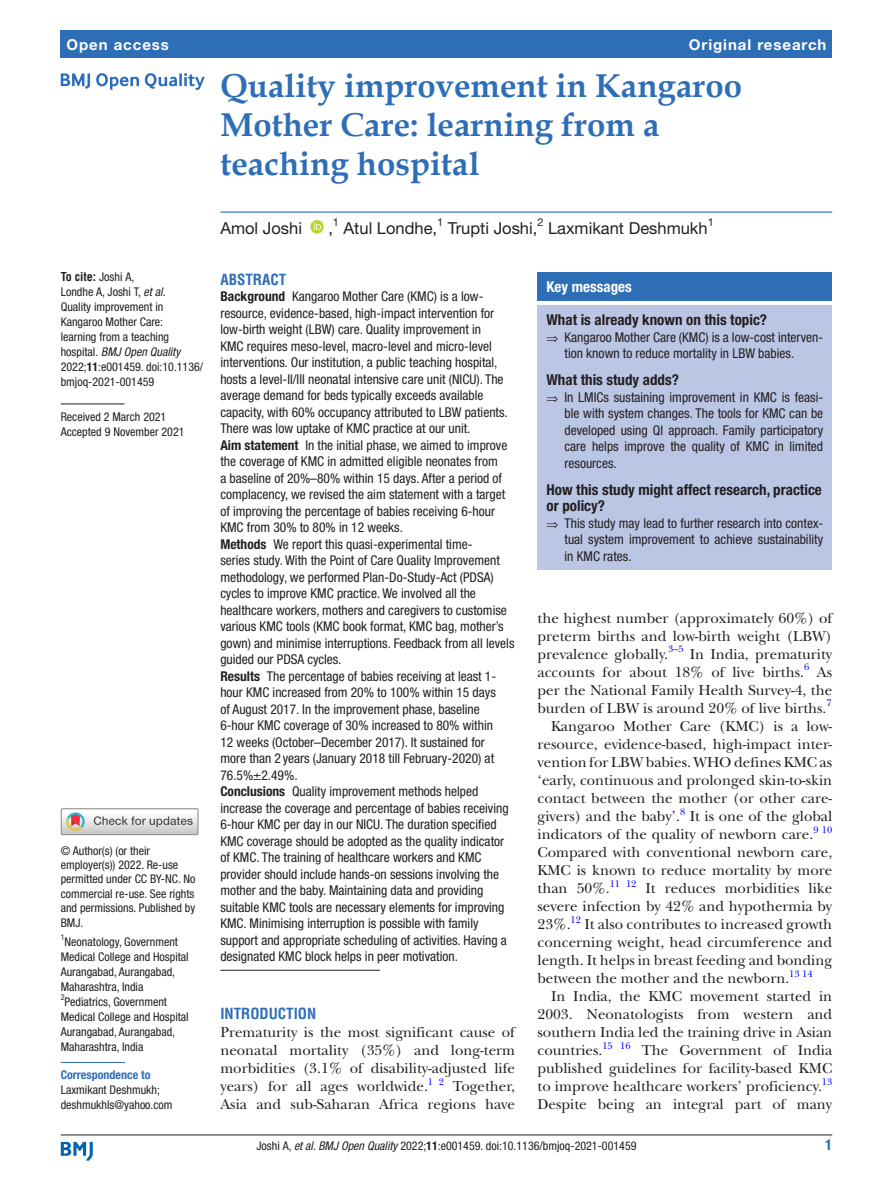
<style>
.page{position:relative;width:893px;height:1191px;background:#fff}
.page>*{position:absolute;margin:0;border:0;box-sizing:border-box;transform-origin:0 0}
.t1{font:700 33px/39px "Book Antiqua";color:#2e6eb7}
.t2{font:16.5px "Helvetica Neue LT Std";color:#231f20}
.t3{font:15px/18px "New Baskerville";color:#231f20;text-align:justify}
.t4{font:700 condensed 15px/16.5px "Helvetica Neue LT Std";color:#231f20}
.t5{font:700 15px "Helvetica Neue LT Std";letter-spacing:.065em;color:#fff}
.t6{font:700 condensed 15px "Helvetica LT Std";color:#2e6eb7}
.t7{font:700 condensed 15px "Helvetica Neue LT Std";color:#fff}
.t8{font:700 condensed 15px "Helvetica";color:#2e6eb7}
.t9{font:700 condensed 15px "Helvetica Neue LT Std";color:#2e6eb7}
.t10{font:condensed 13.5px/16.5px "Helvetica Neue LT Std";color:#231f20}
.t11{font:condensed 12px/15px "Helvetica Neue LT Std";color:#231f20}
.t12{font:700 condensed 12px "Helvetica Neue LT Std";color:#2e6eb7}
.t13{font:700 condensed 12px "Helvetica LT Std";color:#231f20}
.t14{font:10.95px "Helvetica Neue LT Std";color:#231f20}
.t15{font:9.9px "New Baskerville";color:#00f}
.t16{font:condensed 7.95px "Helvetica Neue LT Std";color:#231f20}
.s1{font-family:"Helvetica Neue LT Std";font-weight:400}
.s2{font-style:italic}
.s3{font-weight:700}
</style>
<div class="page">
<hr style="left:61px;top:1134px;width:771px;height:1px;background:#231f20">
<svg style="left:61px;top:1141px;width:32px;height:19px"></svg>
<div style="left:61px;top:31px;width:771px;height:27px;background:#2e6eb7"></div>
<hr style="left:220px;top:211px;width:612px;height:2px;background:#2e6eb7">
<svg style="left:310px;top:220px;width:14px;height:14px"></svg>
<hr style="left:61px;top:403px;width:64px;height:1px;background:#231f20">
<hr style="left:61px;top:1062px;width:64px;height:1px;background:#2e6eb7">
<div style="left:61px;top:808px;width:138px;height:27px;border:1px solid #969090"></div>
<svg style="left:61px;top:808px;width:137px;height:26px"></svg>
<svg style="left:61px;top:73px;width:144px;height:17px"></svg>
<hr style="left:220px;top:970px;width:160px;height:1px;background:#231f20">
<div style="left:538px;top:273px;width:294px;height:28px;background:#2e6eb7"></div>
<div style="left:538px;top:305px;width:294px;height:265px;background:#bbc6e5"></div>
<p class="t5" style="left:66px;top:35px;width:104px">Open access</p>
<p class="t13" style="left:61px;top:269px;width:75px">To cite: <span class="s1">Joshi A,</span></p>
<p class="t11" style="left:61px;top:284px;width:144px">Londhe A, Joshi T, <span class="s2">et al</span>.<br>Quality improvement in<br>Kangaroo Mother Care:<br>learning from a teaching hospital. <span class="s2">BMJ Open Quality<br></span>2022;<span class="s3">11</span>:e001459. doi:10.1136/ bmjoq-2021-001459</p>
<p class="t11" style="left:61px;top:409px;width:125px">Received 2 March 2021<br>Accepted 9 November 2021</p>
<p class="t11" style="left:61px;top:843px;width:136px;line-height:14.4px">© Author(s) (or their employer(s)) 2022. Re-use permitted under CC BY-NC. No commercial re-use. See rights and permissions. Published by<br>BMJ.</p>
<p class="t16" style="left:61px;top:933px;width:5px">1</p>
<p class="t11" style="left:61px;top:934px;width:129px;text-indent:4px">Neonatology, Government<br>Medical College and Hospital<br>Aurangabad, Aurangabad,<br>Maharashtra, India<br><sup>2</sup>Pediatrics, Government<br>Medical College and Hospital<br>Aurangabad, Aurangabad,<br>Maharashtra, India</p>
<p class="t12" style="left:61px;top:1067px;width:91px">Correspondence to</p>
<p class="t11" style="left:61px;top:1082px;width:113px">Laxmikant Deshmukh; deshmukhls@yahoo.com</p>
<p class="t5" style="left:689px;top:35px;width:139px">Original research</p>
<h1 class="t1" style="left:220px;top:66px;width:523px">Quality improvement in Kangaroo<br>Mother Care: learning from a teaching hospital</h1>
<p class="t2" style="left:220px;top:218px;width:83px">Amol Joshi</p>
<p class="t2" style="left:328px;top:218px;width:6px">,</p>
<p class="t14" style="left:333px;top:216px;width:8px">1</p>
<p class="t2" style="left:344px;top:218px;width:95px">Atul Londhe,</p>
<p class="t14" style="left:437px;top:216px;width:8px">1</p>
<p class="t2" style="left:448px;top:218px;width:91px">Trupti Joshi,</p>
<p class="t14" style="left:537px;top:216px;width:8px">2</p>
<p class="t2" style="left:548px;top:218px;width:161px">Laxmikant Deshmukh</p>
<p class="t14" style="left:708px;top:216px;width:8px">1</p>
<p class="t8" style="left:220px;top:270px;width:67px">ABSTRACT</p>
<p class="t10" style="left:220px;top:288px;width:296px"><span class="s3">Background</span> Kangaroo Mother Care (KMC) is a low&shy;resource, evidence-based, high-impact intervention for low-birth weight (LBW) care. Quality improvement in<br>KMC requires meso-level, macro-level and micro-level interventions. Our institution, a public teaching hospital, hosts a level-II/III neonatal intensive care unit (NICU). The average demand for beds typically exceeds available capacity, with 60% occupancy attributed to LBW patients.<br>There was low uptake of KMC practice at our unit.<br><span class="s3">Aim statement</span> In the initial phase, we aimed to improve the coverage of KMC in admitted eligible neonates from<br>a baseline of 20%–80% within 15 days. After a period of complacency, we revised the aim statement with a target of improving the percentage of babies receiving 6-hour KMC from 30% to 80% in 12 weeks.<br><span class="s3">Methods</span> We report this quasi-experimental time-<br>series study. With the Point of Care Quality Improvement methodology, we performed Plan-Do-Study-Act (PDSA) cycles to improve KMC practice. We involved all the healthcare workers, mothers and caregivers to customise various KMC tools (KMC book format, KMC bag, mother’s gown) and minimise interruptions. Feedback from all levels guided our PDSA cycles.<br><span class="s3">Results</span> The percentage of babies receiving at least 1- hour KMC increased from 20% to 100% within 15 days<br>of August 2017. In the improvement phase, baseline 6-hour KMC coverage of 30% increased to 80% within<br>12 weeks (October–December 2017). It sustained for<br>more than 2 years (January 2018 till February-2020) at 76.5%±2.49%.<br><span class="s3">Conclusions</span> Quality improvement methods helped increase the coverage and percentage of babies receiving 6-hour KMC per day in our NICU. The duration specified KMC coverage should be adopted as the quality indicator of KMC. The training of healthcare workers and KMC provider should include hands-on sessions involving the mother and the baby. Maintaining data and providing suitable KMC tools are necessary elements for improving KMC. Minimising interruption is possible with family support and appropriate scheduling of activities. Having a designated KMC block helps in peer motivation.</p>
<p class="t6" style="left:220px;top:1004px;width:97px">INTRODUCTION</p>
<p class="t3" style="left:220px;top:1023px;width:296px">Prematurity is the most significant cause of neonatal mortality (35%) and long-term morbidities (3.1% of disability-adjusted life years) for all ages worldwide.</p>
<p class="t15" style="left:428px;top:1075px;width:18px">1 2</p>
<p class="t3" style="left:220px;top:1077px;width:296px;text-align:right">Together,<br>Asia and sub-Saharan Africa regions have</p>
<p class="t7" style="left:547px;top:278px;width:87px">Key messages</p>
<p class="t4" style="left:547px;top:311px;width:222px">What is already known on this topic?</p>
<p class="t10" style="left:565px;top:328px;width:260px;text-indent:-18px">⇒ Kangaroo Mother Care (KMC) is a low-cost interven&shy;tion known to reduce mortality in LBW babies.</p>
<p class="t4" style="left:547px;top:371px;width:134px">What this study adds?</p>
<p class="t10" style="left:565px;top:388px;width:260px;text-align:justify;text-indent:-18px">⇒ In LMICs sustaining improvement in KMC is feasi&shy;ble with system changes. The tools for KMC can be developed using QI approach. Family participatory care helps improve the quality of KMC in limited resources.</p>
<p class="t4" style="left:547px;top:481px;width:277px">How this study might affect research, practice or policy?</p>
<p class="t10" style="left:565px;top:514px;width:260px;text-align:justify;text-indent:-18px">⇒ This study may lead to further research into contex&shy;tual system improvement to achieve sustainability in KMC rates.</p>
<p class="t3" style="left:538px;top:609px;width:296px">the highest number (approximately 60%) of preterm births and low-birth weight (LBW) prevalence globally.<sup>3–5</sup> In India, prematurity accounts for about 18% of live births.</p>
<p class="t15" style="left:804px;top:661px;width:7px">6</p>
<p class="t3" style="left:538px;top:663px;width:296px;text-indent:279px">As per the National Family Health Survey-4, the burden of LBW is around 20% of live births.</p>
<p class="t15" style="left:826px;top:697px;width:7px">7</p>
<p class="t3" style="left:538px;top:717px;width:296px;text-indent:14px">Kangaroo Mother Care (KMC) is a low&shy;resource, evidence-based, high-impact inter&shy;vention for LBW babies. WHO defines KMC as ‘early, continuous and prolonged skin-to-skin contact between the mother (or other care&shy;givers) and the baby’.</p>
<p class="t15" style="left:680px;top:805px;width:7px">8</p>
<p class="t3" style="left:538px;top:807px;width:296px;text-indent:152px">It is one of the global indicators of the quality of newborn care.</p>
<p class="t15" style="left:813px;top:823px;width:20px">9 10</p>
<p class="t3" style="left:538px;top:843px;width:296px">Compared with conventional newborn care, KMC is known to reduce mortality by more than 50%.</p>
<p class="t15" style="left:610px;top:877px;width:28px">11 12</p>
<p class="t3" style="left:538px;top:879px;width:296px;text-indent:108px">It reduces morbidities like severe infection by 42% and hypothermia by 23%.</p>
<p class="t15" style="left:571px;top:913px;width:12px">12</p>
<p class="t3" style="left:538px;top:915px;width:296px;text-indent:47px">It also contributes to increased growth concerning weight, head circumference and length. It helps in breast feeding and bonding between the mother and the newborn.</p>
<p class="t15" style="left:789px;top:967px;width:25px">13 14</p>
<p class="t3" style="left:538px;top:987px;width:296px;text-indent:14px">In India, the KMC movement started in 2003. Neonatologists from western and southern India led the training drive in Asian countries.</p>
<p class="t15" style="left:602px;top:1039px;width:30px">15 16</p>
<p class="t3" style="left:538px;top:1041px;width:296px;text-indent:104px">The Government of India published guidelines for facility-based KMC to improve healthcare workers’ proficiency.</p>
<p class="t15" style="left:822px;top:1075px;width:12px">13</p>
<p class="t3" style="left:538px;top:1095px;width:296px">Despite being an integral part of many</p>
<p class="t11" style="left:256px;top:1137px;width:382px">Joshi A, <span class="s2">et al</span>. <span class="s2">BMJ Open Quality</span> 2022;<span class="s3">11</span>:e001459. doi:10.1136/bmjoq-2021-001459</p>
<p class="t9" style="left:825px;top:1135px;width:9px">1</p>
</div>
